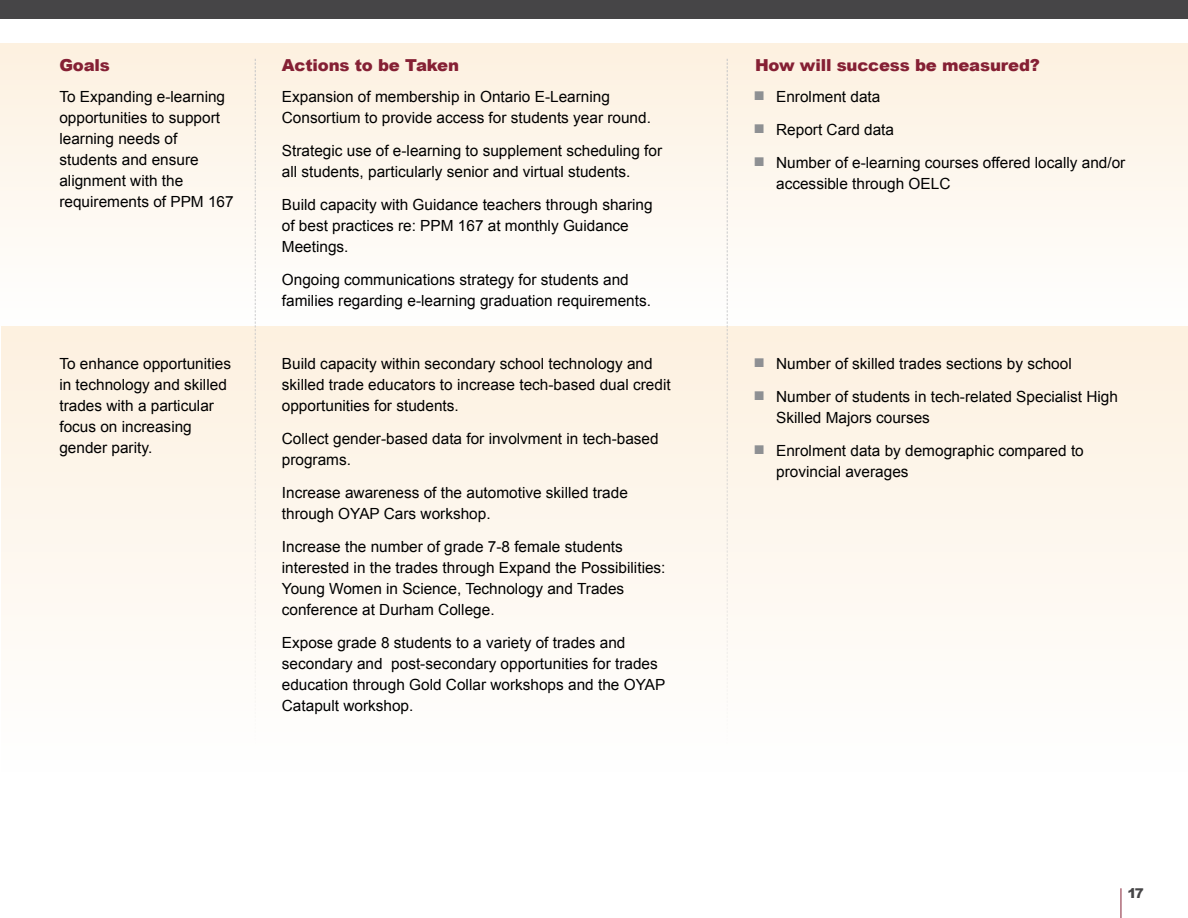
<style>
.page{position:relative;width:1188px;height:918px;background:#fff}
.page>*{position:absolute;margin:0;border:0;box-sizing:border-box;transform-origin:0 0}
.t1{font:900 16.5px "Arial";letter-spacing:-.01em;color:#852034}
.t2{font:15.3px/21px "Arial";color:#000}
.t3{font:900 13.5px "Arial";color:#464547}
.s1{color:#8e9093}
</style>
<div class="page">
<div style="left:1px;top:326px;width:1187px;height:446px;background:linear-gradient(to bottom,#fdf1e0,#fefefe)"></div>
<div style="left:0;top:0;width:1188px;height:18px;background:#464547"></div>
<div style="left:0;top:43px;width:1188px;height:283px;background:linear-gradient(to bottom,#fdf0df,#fefefe)"></div>
<svg style="left:255px;top:59px;width:1px;height:685px"></svg>
<svg style="left:727px;top:59px;width:1px;height:685px"></svg>
<hr style="left:1120px;top:888px;width:1px;height:30px;background:#852034">
<p class="t1" style="left:59px;top:53px;width:52px">Goals</p>
<p class="t2" style="left:59px;top:86px;width:176px">To Expanding e-learning opportunities to support learning needs of students and ensure alignment with the requirements of PPM 167</p>
<p class="t2" style="left:59px;top:353px;width:173px">To enhance opportunities in technology and skilled trades with a particular focus on increasing gender parity.</p>
<p class="t1" style="left:282px;top:53px;width:179px">Actions to be Taken</p>
<p class="t2" style="left:282px;top:86px;width:371px">Expansion of membership in Ontario E-Learning<br>Consortium to provide access for students year round.</p>
<p class="t2" style="left:282px;top:140px;width:382px">Strategic use of e-learning to supplement scheduling for all students, particularly senior and virtual students.</p>
<p class="t2" style="left:282px;top:194px;width:372px">Build capacity with Guidance teachers through sharing of best practices re: PPM 167 at monthly Guidance<br>Meetings.</p>
<p class="t2" style="left:282px;top:269px;width:371px">Ongoing communications strategy for students and families regarding e-learning graduation requirements.</p>
<p class="t2" style="left:282px;top:353px;width:390px">Build capacity within secondary school technology and skilled trade educators to increase tech-based dual credit opportunities for students.</p>
<p class="t2" style="left:282px;top:428px;width:378px">Collect gender-based data for involvment in tech-based programs.</p>
<p class="t2" style="left:282px;top:482px;width:348px">Increase awareness of the automotive skilled trade through OYAP Cars workshop.</p>
<p class="t2" style="left:282px;top:536px;width:385px">Increase the number of grade 7-8 female students interested in the trades through Expand the Possibilities:<br>Young Women in Science, Technology and Trades conference at Durham College.</p>
<p class="t2" style="left:282px;top:632px;width:385px">Expose grade 8 students to a variety of trades and secondary and post-secondary opportunities for trades education through Gold Collar workshops and the OYAP Catapult workshop.</p>
<p class="t1" style="left:755px;top:53px;width:287px">How will success be measured?</p>
<p class="t2" style="left:755px;top:86px;width:127px"><span class="s1">■</span> Enrolment data</p>
<p class="t2" style="left:755px;top:119px;width:141px"><span class="s1">■</span> Report Card data</p>
<p class="t2" style="left:776px;top:152px;width:351px;text-indent:-22px"><span class="s1">■</span> Number of e-learning courses offered locally and/or accessible through OELC</p>
<p class="t2" style="left:755px;top:353px;width:319px"><span class="s1">■</span> Number of skilled trades sections by school</p>
<p class="t2" style="left:776px;top:386px;width:343px;text-indent:-22px"><span class="s1">■</span> Number of students in tech-related Specialist High<br>Skilled Majors courses</p>
<p class="t2" style="left:776px;top:440px;width:309px;text-indent:-22px"><span class="s1">■</span> Enrolment data by demographic compared to provincial averages</p>
<p class="t3" style="left:1128px;top:883px;width:18px">17</p>
</div>
